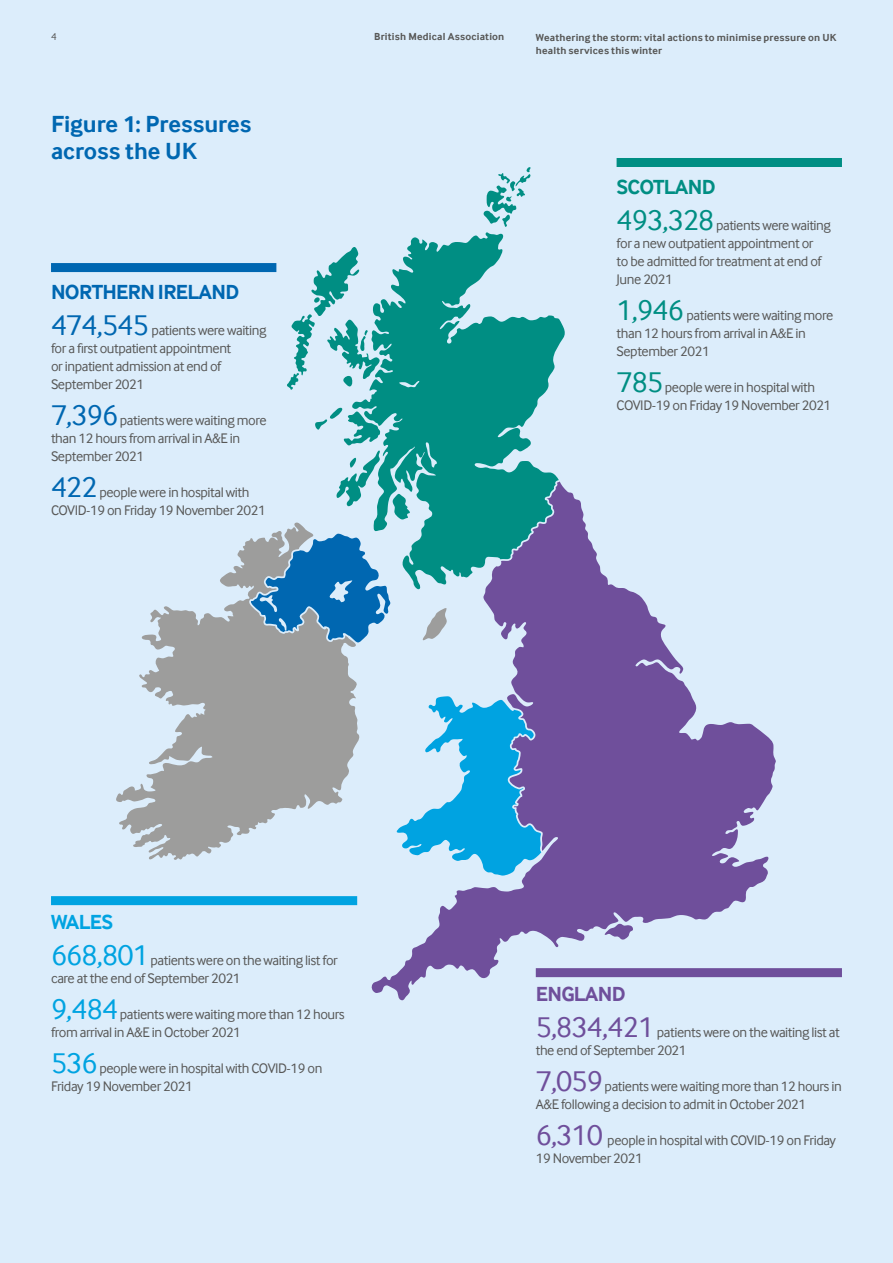
<style>
.page{position:relative;width:893px;height:1263px;background:#dcedfb}
.page>*{position:absolute;margin:0;border:0;box-sizing:border-box;transform-origin:0 0}
.t1{font:700 24px/27px "Inter Face";color:#0067b1}
.t2{font:700 21px "Inter Face";letter-spacing:-.03em;color:#0067b1}
.t3{font:700 21px "Inter Face";letter-spacing:-.03em;color:#008e83}
.t4{font:700 21px "Inter Face";letter-spacing:-.03em;color:#6f4f9b}
.t5{font:700 21px "Inter Face";letter-spacing:-.03em;color:#00a3e1}
.t6{font:14.25px/18px "Inter Face";letter-spacing:-.03em;color:#575756}
.t7{font:700 10.5px/13.5px "Inter Face";letter-spacing:.02em;color:#575756}
.t8{font:10.5px "Inter Face";color:#575756}
.s1{font-size:30px;color:#0067b1}
.s2{font-size:30px;color:#00a3e1}
.s3{font-size:30px;color:#008e83}
.s4{font-size:30px;color:#6f4f9b}
</style>
<div class="page">
<div style="left:51px;top:263px;width:225px;height:9px;background:#0067b1"></div>
<div style="left:617px;top:158px;width:225px;height:9px;background:#008e83"></div>
<div style="left:51px;top:896px;width:306px;height:9px;background:#00a3e1"></div>
<div style="left:536px;top:968px;width:306px;height:9px;background:#6f4f9b"></div>
<svg style="left:361px;top:589px;width:10px;height:52px"></svg>
<svg style="left:116px;top:531px;width:245px;height:329px;fill:#9d9d9c"></svg>
<svg style="left:371px;top:489px;width:405px;height:511px"></svg>
<svg style="left:287px;top:167px;width:278px;height:422px"></svg>
<p class="t7" style="left:374px;top:30px;width:132px">British Medical Association</p>
<p class="t8" style="left:51px;top:31px;width:7px">4</p>
<p class="t7" style="left:536px;top:30px;width:302px">Weathering the storm: vital actions to minimise pressure on UK health services this winter</p>
<h1 class="t1" style="left:51px;top:110px;width:202px">Figure 1: Pressures across the UK</h1>
<h2 class="t2" style="left:51px;top:280px;width:190px">NORTHERN IRELAND</h2>
<p class="t6" style="left:51px;top:321px;width:217px"><span class="s1">474,545</span> patients were waiting for a first outpatient appointment<br>or inpatient admission at end of<br>September 2021</p>
<p class="t6" style="left:51px;top:411px;width:217px"><span class="s1">7,396</span>patients were waiting more than 12 hours from arrival in A&amp;E in<br>September 2021</p>
<p class="t6" style="left:51px;top:483px;width:216px"><span class="s1">422</span>people were in hospital with<br>COVID-19 on Friday 19 November 2021</p>
<h2 class="t5" style="left:51px;top:910px;width:64px">WALES</h2>
<p class="t6" style="left:51px;top:951px;width:288px"><span class="s2">668,801</span>patients were on the waiting list for care at the end of September 2021</p>
<p class="t6" style="left:51px;top:1005px;width:295px"><span class="s2">9,484</span>patients were waiting more than 12 hours from arrival in A&amp;E in October 2021</p>
<p class="t6" style="left:51px;top:1059px;width:273px"><span class="s2">536</span>people were in hospital with COVID-19 on<br>Friday 19 November 2021</p>
<h2 class="t3" style="left:617px;top:175px;width:101px">SCOTLAND</h2>
<p class="t6" style="left:617px;top:216px;width:216px"><span class="s3">493,328</span>patients were waiting for a new outpatient appointment or<br>to be admitted for treatment at end of<br>June 2021</p>
<p class="t6" style="left:617px;top:306px;width:218px"><span class="s3">1,946</span> patients were waiting more than 12 hours from arrival in A&amp;E in<br>September 2021</p>
<p class="t6" style="left:617px;top:378px;width:216px"><span class="s3">785</span>people were in hospital with<br>COVID-19 on Friday 19 November 2021</p>
<h2 class="t4" style="left:536px;top:982px;width:91px">ENGLAND</h2>
<p class="t6" style="left:536px;top:1023px;width:306px"><span class="s4">5,834,421</span> patients were on the waiting list at the end of September 2021</p>
<p class="t6" style="left:536px;top:1077px;width:307px"><span class="s4">7,059</span>patients were waiting more than 12 hours in<br>A&amp;E following a decision to admit in October 2021</p>
<p class="t6" style="left:536px;top:1131px;width:302px"><span class="s4">6,310</span> people in hospital with COVID-19 on Friday<br>19 November 2021</p>
</div>
